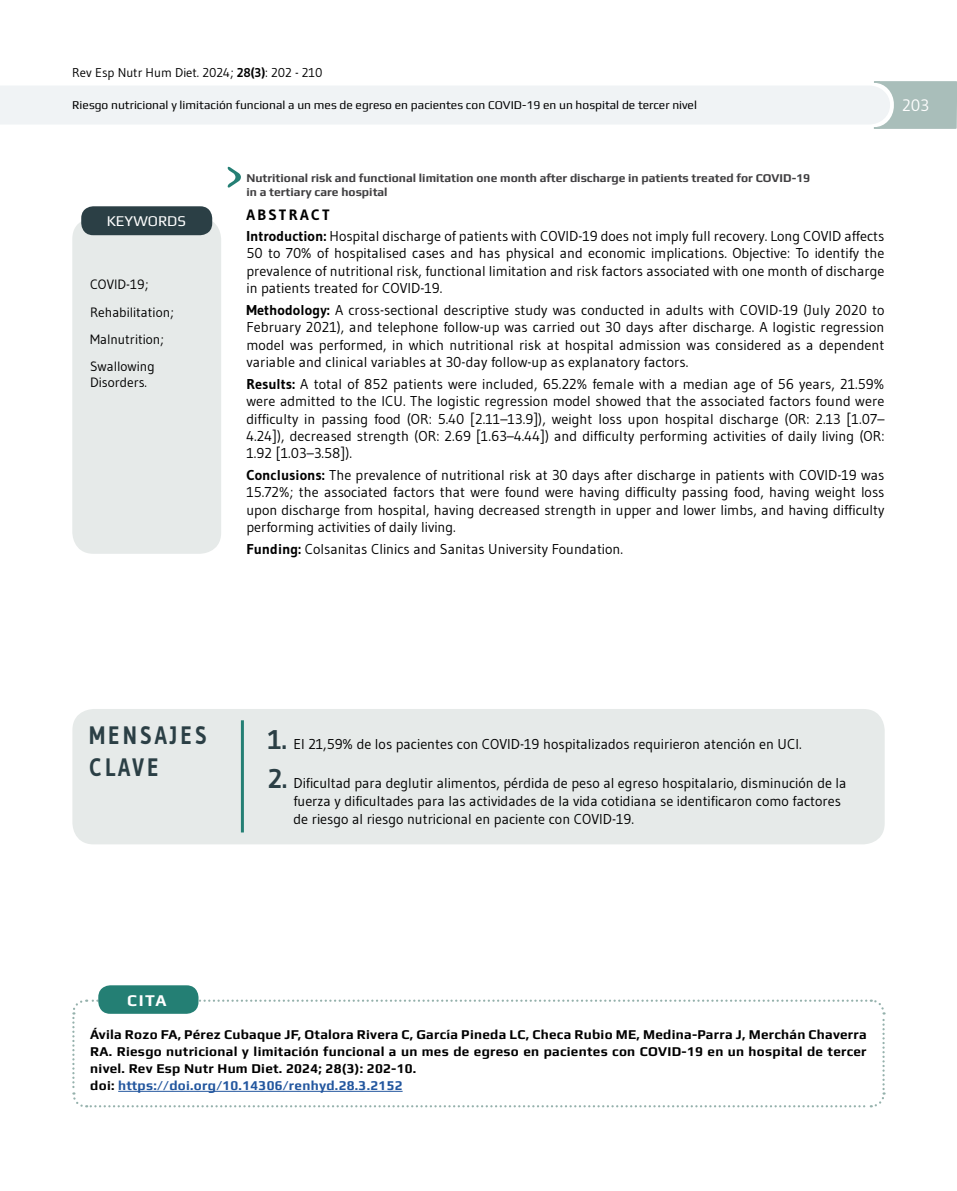
<style>
.page{position:relative;width:957px;height:1191px;background:#fff}
.page>*{position:absolute;margin:0;border:0;box-sizing:border-box;transform-origin:0 0}
.t1{font:700 25.2px/31.5px "Gudea";letter-spacing:.15em;color:#2b3f45;scale:.83 1}
.t2{font:700 16.5px "Play";color:#fff}
.t3{font:16.5px "Gudea";color:#fff}
.t4{font:15px "Play";color:#fff}
.t5{font:700 15px "Gudea";letter-spacing:.15em;color:#000}
.t6{font:14.25px/17.4px "Gudea";color:#000;text-align:justify}
.t7{font:700 13.5px/17.2px "Play";letter-spacing:.02em;color:#000}
.t8{font:13.5px/27.2px "Gudea";color:#000}
.t9{font:12.75px "Gudea";color:#000}
.t10{font:700 12px/14.2px "Play";color:#414042}
.t11{font:12px "Play";color:#000}
.s1{font-weight:700}
.s2{font-weight:700;font-size:27px;color:#2b3f45}
.s3{color:#22569e}
</style>
<div class="page">
<div style="left:72px;top:218px;width:149px;height:336px;background:#e6eae9;border-radius:21px"></div>
<div style="left:81px;top:206px;width:131px;height:29px;background:#2b3f45;border-radius:12px"></div>
<svg style="left:228px;top:166px;width:13px;height:22px"></svg>
<svg style="left:0;top:81px;width:957px;height:48px"></svg>
<div style="left:72px;top:709px;width:812px;height:135px;background:#e6eae9;border-radius:21px"></div>
<hr style="left:241px;top:720px;width:3px;height:112px;background:#247f74">
<svg style="left:72px;top:998px;width:814px;height:110px"></svg>
<hr style="left:118px;top:1091px;width:284px;height:1px;background:#22569e">
<div style="left:98px;top:985px;width:100px;height:28px;background:#247f74;border-radius:12px"></div>
<p class="t9" style="left:72px;top:65px;width:252px">Rev Esp Nutr Hum Diet. 2024; <span class="s1">28(3)</span>: 202 - 210</p>
<p class="t11" style="left:72px;top:97px;width:626px">Riesgo nutricional y limitación funcional a un mes de egreso en pacientes con COVID-19 en un hospital de tercer nivel</p>
<p class="t3" style="left:902px;top:95px;width:28px">203</p>
<p class="t4" style="left:107px;top:212px;width:81px">KEYWORDS</p>
<p class="t8" style="left:90px;top:271px;width:85px">COVID-19;<br>Rehabilitation;<br>Malnutrition;<br>Swallowing</p>
<p class="t8" style="left:90px;top:369px;width:58px">Disorders.</p>
<p class="t10" style="left:246px;top:170px;width:565px">Nutritional risk and functional limitation one month after discharge in patients treated for COVID-19 in a tertiary care hospital</p>
<p class="t5" style="left:246px;top:206px;width:85px">ABSTRACT</p>
<p class="t6" style="left:246px;top:227px;width:639px"><span class="s1">Introduction:</span> Hospital discharge of patients with COVID-19 does not imply full recovery. Long COVID affects 50 to 70% of hospitalised cases and has physical and economic implications. Objective: To identify the prevalence of nutritional risk, functional limitation and risk factors associated with one month of discharge in patients treated for COVID-19.</p>
<p class="t6" style="left:246px;top:301px;width:639px"><span class="s1">Methodology:</span> A cross-sectional descriptive study was conducted in adults with COVID-19 (July 2020 to February 2021), and telephone follow-up was carried out 30 days after discharge. A logistic regression model was performed, in which nutritional risk at hospital admission was considered as a dependent variable and clinical variables at 30-day follow-up as explanatory factors.</p>
<p class="t6" style="left:246px;top:375px;width:639px"><span class="s1">Results:</span> A total of 852 patients were included, 65.22% female with a median age of 56 years, 21.59% were admitted to the ICU. The logistic regression model showed that the associated factors found were difficulty in passing food (OR: 5.40 [2.11–13.9]), weight loss upon hospital discharge (OR: 2.13 [1.07– 4.24]), decreased strength (OR: 2.69 [1.63–4.44]) and difficulty performing activities of daily living (OR:<br>1.92 [1.03–3.58]).</p>
<p class="t6" style="left:246px;top:466px;width:639px"><span class="s1">Conclusions:</span> The prevalence of nutritional risk at 30 days after discharge in patients with COVID-19 was 15.72%; the associated factors that were found were having difficulty passing food, having weight loss upon discharge from hospital, having decreased strength in upper and lower limbs, and having difficulty performing activities of daily living.</p>
<p class="t6" style="left:246px;top:540px;width:378px"><span class="s1">Funding:</span> Colsanitas Clinics and Sanitas University Foundation.</p>
<h1 class="t1" style="left:90px;top:719px;width:143px">MENSAJES<br>CLAVE</h1>
<p class="t6" style="left:268px;top:735px;width:535px"><span class="s2">1.</span> El 21,59% de los pacientes con COVID-19 hospitalizados requirieron atención en UCI.</p>
<p class="t6" style="left:293px;top:774px;width:555px;line-height:18px;text-align:left;text-indent:-26px"><span class="s2">2.</span> Dificultad para deglutir alimentos, pérdida de peso al egreso hospitalario, disminución de la fuerza y dificultades para las actividades de la vida cotidiana se identificaron como factores de riesgo al riesgo nutricional en paciente con COVID-19.</p>
<p class="t2" style="left:127px;top:990px;width:41px">CITA</p>
<p class="t7" style="left:90px;top:1025px;width:778px">Ávila Rozo FA, Pérez Cubaque JF, Otalora Rivera C, García Pineda LC, Checa Rubio ME, Medina-Parra J, Merchán Chaverra RA. Riesgo nutricional y limitación funcional a un mes de egreso en pacientes con COVID-19 en un hospital de tercer nivel. Rev Esp Nutr Hum Diet. 2024; 28(3): 202-10.<br>doi: <span class="s3">https://doi.org/10.14306/renhyd.28.3.2152</span></p>
</div>
